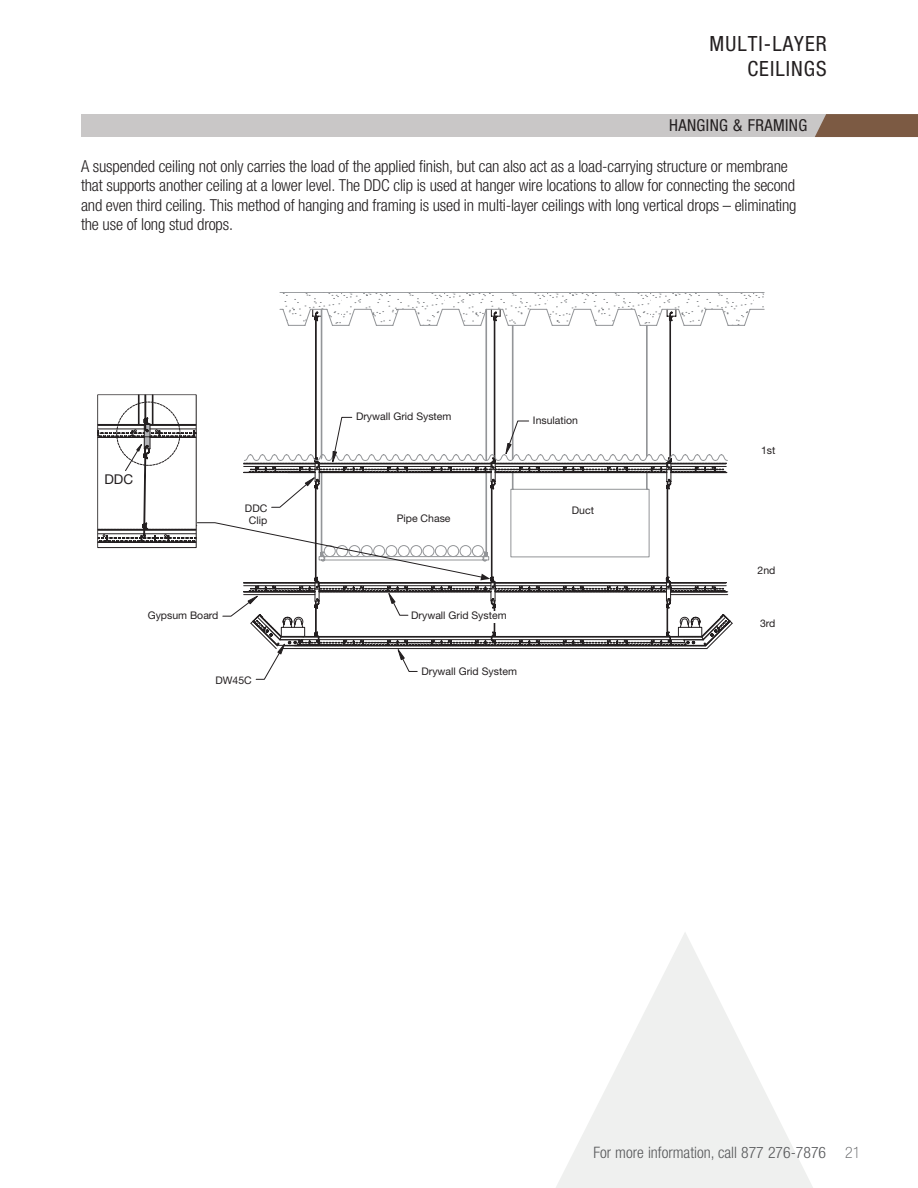
<style>
.page{position:relative;width:918px;height:1188px;background:#fff}
.page>*{position:absolute;margin:0;border:0;box-sizing:border-box;transform-origin:0 0}
.t1{font:condensed 21px/25.2px "Helvetica Neue LT Std";letter-spacing:.05em;color:#231f20;text-align:right}
.Body_Text_09{font:300 condensed 16.5px/19.5px "Helvetica Neue LT Std";letter-spacing:-.01em;color:#231f20}
.t2{font:condensed 16.5px "Helvetica Neue LT Std";letter-spacing:.025em;color:#231f20}
.t3{font:300 condensed 15.75px "Helvetica Neue LT Std";color:#57585a}
.t4{font:100 condensed 15.75px "Helvetica Neue LT Std";color:#57585a}
.t5{font:13.5px "Helvetica Neue LT Std";color:#231f20}
.t6{font:10.5px/12px "Helvetica Neue LT Std";color:#231f20;text-align:center}
</style>
<div class="page">
<svg style="left:556px;top:933px;width:257px;height:255px;fill:#eff0ef"></svg>
<div style="left:81px;top:114px;width:837px;height:23px;background:#c9c7c7"></div>
<svg style="left:815px;top:114px;width:103px;height:23px;background:#80604a"></svg>
<svg style="left:97px;top:292px;width:668px;height:388px"></svg>
<p class="t1" style="left:710px;top:31px;width:119px">MULTI-LAYER<br>CEILINGS</p>
<p class="t2" style="left:669px;top:116px;width:140px">HANGING &amp; FRAMING</p>
<p class="Body_Text_09" style="left:81px;top:156px;width:717px">A suspended ceiling not only carries the load of the applied finish, but can also act as a load-carrying structure or membrane that supports another ceiling at a lower level. The DDC clip is used at hanger wire locations to allow for connecting the second and even third ceiling. This method of hanging and framing is used in multi-layer ceilings with long vertical drops – eliminating the use of long stud drops.</p>
<p class="t5" style="left:104px;top:472px;width:30px">DDC</p>
<p class="t6" style="left:245px;top:502px;width:24px">DDC<br>Clip</p>
<p class="t6" style="left:148px;top:610px;width:72px">Gypsum Board</p>
<p class="t6" style="left:215px;top:674px;width:38px">DW45C</p>
<p class="t6" style="left:356px;top:410px;width:97px">Drywall Grid System</p>
<p class="t6" style="left:397px;top:512px;width:55px">Pipe Chase</p>
<p class="t6" style="left:533px;top:415px;width:47px">Insulation</p>
<p class="t6" style="left:572px;top:504px;width:24px">Duct</p>
<p class="t6" style="left:411px;top:609px;width:97px">Drywall Grid System</p>
<p class="t6" style="left:422px;top:665px;width:97px">Drywall Grid System</p>
<p class="t6" style="left:761px;top:444px;width:16px">1st</p>
<p class="t6" style="left:758px;top:564px;width:19px">2nd</p>
<p class="t6" style="left:760px;top:617px;width:17px">3rd</p>
<p class="t3" style="left:593px;top:1144px;width:234px">For more information, call 877 276-7876</p>
<p class="t4" style="left:845px;top:1144px;width:17px">21</p>
</div>
